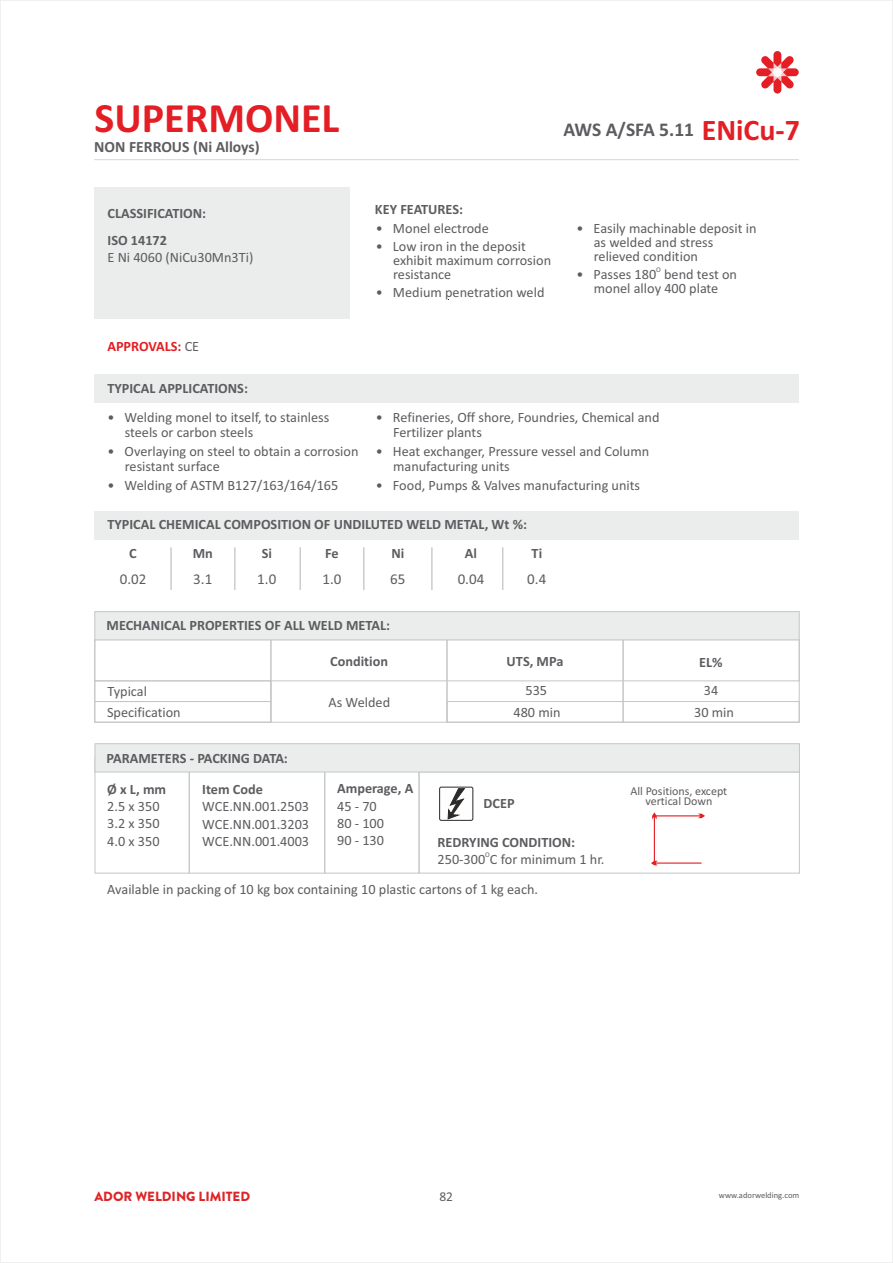
<style>
.page{position:relative;width:893px;height:1263px;background:#fff}
.page>*{position:absolute;margin:0;border:0;box-sizing:border-box;transform-origin:0 0}
.t1{font:700 42px "Calibri";color:#e31e24}
.t2{font:700 19.5px "Calibri";letter-spacing:-.005em;color:#5d5c60}
.t3{font:700 15.6px "Calibri";color:#5d5c60}
.t4{font:15px "Calibri";color:#5d5c60}
.t5{font:14.25px/17.4px "Calibri";color:#5d5c60}
.t6{font:700 14.25px "Calibri";color:#5d5c60}
.t7{font:700 14.25px "Calibri";color:#e31e24}
.t8{font:13.5px "Calibri";color:#5d5c60}
.t9{font:900 13.35px "Brandon Grotesque";color:#de2427}
.t10{font:12px/9.6px "Calibri";color:#5d5c60;text-align:center}
.t11{font:8.55px "Calibri";color:#5d5c60}
.t12{font:7.2px "Calibri";color:#5d5c60}
.s1{font-size:30px;color:#e31e24}
.s2{font-weight:400;color:#5d5c60}
</style>
<div class="page">
<div style="left:95px;top:756px;width:95px;height:117px;border:1px solid #c5c6c6"></div>
<div style="left:189px;top:756px;width:136px;height:117px;border:1px solid #c5c6c6"></div>
<div style="left:324px;top:756px;width:95px;height:117px;border:1px solid #c5c6c6"></div>
<div style="left:94px;top:187px;width:256px;height:132px;background:#ebecec"></div>
<div style="left:419px;top:771px;width:381px;height:102px;border:1px solid #c5c6c6"></div>
<svg style="left:94px;top:743px;width:706px;height:30px;background:#e8e9e9"></svg>
<div style="left:439px;top:787px;width:34px;height:34px;background:#fefefe;border:1px solid #2b2a29;border-radius:2px"></div>
<svg style="left:447px;top:788px;width:19px;height:32px"></svg>
<svg style="left:651px;top:812px;width:54px;height:53px"></svg>
<div style="left:94px;top:511px;width:705px;height:28px;background:#ebecec"></div>
<div style="left:94px;top:374px;width:705px;height:29px;background:#ebecec"></div>
<hr style="left:171px;top:547px;width:1px;height:43px;background:#b2b3b3">
<hr style="left:234px;top:547px;width:1px;height:43px;background:#b2b3b3">
<div style="left:94px;top:639px;width:706px;height:42px;border:1px solid #c5c6c6"></div>
<div style="left:94px;top:680px;width:177px;height:22px;border:1px solid #c5c6c6"></div>
<div style="left:94px;top:701px;width:177px;height:22px;border:1px solid #c5c6c6"></div>
<div style="left:94px;top:639px;width:177px;height:84px;border:1px solid #c5c6c6"></div>
<div style="left:270px;top:639px;width:177px;height:84px;border:1px solid #c5c6c6"></div>
<svg style="left:94px;top:611px;width:706px;height:30px;background:#e8e9e9"></svg>
<svg style="left:446px;top:701px;width:354px;height:22px"></svg>
<hr style="left:363px;top:547px;width:1px;height:43px;background:#b2b3b3">
<hr style="left:431px;top:547px;width:1px;height:43px;background:#b2b3b3">
<hr style="left:300px;top:547px;width:1px;height:43px;background:#b2b3b3">
<hr style="left:502px;top:547px;width:1px;height:43px;background:#b2b3b3">
<hr style="left:94px;top:159px;width:705px;height:1px;background:#d9dada">
<svg style="left:756px;top:51px;width:43px;height:43px"></svg>
<h1 class="t1" style="left:95px;top:100px;width:246px">SUPERMONEL</h1>
<p class="t3" style="left:94px;top:140px;width:167px">NON FERROUS (Ni Alloys)</p>
<h2 class="t2" style="left:564px;top:122px;width:238px">AWS A/SFA 5.11 <span class="s1">ENiCu-7</span></h2>
<p class="t6" style="left:108px;top:207px;width:100px">CLASSIFICATION:</p>
<p class="t6" style="left:108px;top:234px;width:61px">ISO 14172</p>
<p class="t5" style="left:108px;top:250px;width:147px">E Ni 4060 (NiCu30Mn3Ti)</p>
<p class="t7" style="left:107px;top:340px;width:93px">APPROVALS: <span class="s2">CE</span></p>
<p class="t6" style="left:107px;top:382px;width:142px">TYPICAL APPLICATIONS:</p>
<p class="t5" style="left:125px;top:411px;width:206px;line-height:15px;text-indent:-17px">• Welding monel to itself, to stainless steels or carbon steels</p>
<p class="t5" style="left:125px;top:445px;width:235px;line-height:15px;text-indent:-17px">• Overlaying on steel to obtain a corrosion resistant surface</p>
<p class="t5" style="left:108px;top:477px;width:232px">• Welding of ASTM B127/163/164/165</p>
<p class="t6" style="left:375px;top:203px;width:90px">KEY FEATURES:</p>
<p class="t5" style="left:376px;top:221px;width:114px">• Monel electrode</p>
<p class="t5" style="left:393px;top:240px;width:160px;line-height:14.2px;text-indent:-17px">• Low iron in the deposit exhibit maximum corrosion resistance</p>
<p class="t5" style="left:376px;top:285px;width:170px">• Medium penetration weld</p>
<p class="t5" style="left:594px;top:222px;width:164px;line-height:14.2px;text-indent:-17px">• Easily machinable deposit in as welded and stress relieved condition</p>
<p class="t12" style="left:656px;top:267px;width:6px">O</p>
<p class="t5" style="left:576px;top:268px;width:162px;line-height:14.2px;text-align:center">• Passes 180 bend test on monel alloy 400 plate</p>
<p class="t5" style="left:393px;top:411px;width:268px;line-height:15px;text-indent:-17px">• Refineries, Off shore, Foundries, Chemical and<br>Fertilizer plants</p>
<p class="t5" style="left:393px;top:445px;width:258px;line-height:15px;text-indent:-17px">• Heat exchanger, Pressure vessel and Column manufacturing units</p>
<p class="t5" style="left:376px;top:477px;width:266px">• Food, Pumps &amp; Valves manufacturing units</p>
<p class="t6" style="left:107px;top:518px;width:421px">TYPICAL CHEMICAL COMPOSITION OF UNDILUTED WELD METAL, Wt %:</p>
<p class="t6" style="left:129px;top:547px;width:9px">C</p>
<p class="t6" style="left:193px;top:547px;width:22px">Mn</p>
<p class="t4" style="left:120px;top:573px;width:28px">0.02</p>
<p class="t4" style="left:193px;top:573px;width:21px">3.1</p>
<p class="t6" style="left:262px;top:548px;width:12px">Si</p>
<p class="t4" style="left:257px;top:573px;width:21px">1.0</p>
<p class="t6" style="left:325px;top:547px;width:15px">Fe</p>
<p class="t6" style="left:391px;top:547px;width:14px">Ni</p>
<p class="t4" style="left:323px;top:573px;width:21px">1.0</p>
<p class="t4" style="left:390px;top:573px;width:17px">65</p>
<p class="t6" style="left:465px;top:547px;width:14px">Al</p>
<p class="t6" style="left:532px;top:547px;width:12px">Ti</p>
<p class="t4" style="left:458px;top:573px;width:28px">0.04</p>
<p class="t4" style="left:527px;top:573px;width:21px">0.4</p>
<p class="t6" style="left:107px;top:620px;width:285px">MECHANICAL PROPERTIES OF ALL WELD METAL:</p>
<p class="t6" style="left:330px;top:655px;width:59px">Condition</p>
<p class="t6" style="left:507px;top:655px;width:58px">UTS, MPa</p>
<p class="t6" style="left:699px;top:656px;width:25px">EL%</p>
<p class="t5" style="left:107px;top:681px;width:75px;line-height:21.5px">Typical<br>Specification</p>
<p class="t6" style="left:107px;top:752px;width:183px">PARAMETERS - PACKING DATA:</p>
<p class="t5" style="left:329px;top:694px;width:63px">As Welded</p>
<p class="t5" style="left:525px;top:683px;width:23px">535</p>
<p class="t5" style="left:704px;top:683px;width:16px">34</p>
<p class="t5" style="left:513px;top:704px;width:49px">480 min</p>
<p class="t5" style="left:694px;top:704px;width:41px">30 min</p>
<p class="t6" style="left:107px;top:783px;width:61px">Ø x L, mm</p>
<p class="t5" style="left:107px;top:799px;width:54px;text-align:justify">2.5 x 350<br>3.2 x 350<br>4.0 x 350</p>
<p class="t6" style="left:202px;top:783px;width:62px">Item Code</p>
<p class="t5" style="left:202px;top:799px;width:108px;text-align:justify">WCE.NN.001.2503<br>WCE.NN.001.3203<br>WCE.NN.001.4003</p>
<p class="t6" style="left:337px;top:782px;width:78px">Amperage, A</p>
<p class="t5" style="left:337px;top:798px;width:48px">45 - 70<br>80 - 100<br>90 - 130</p>
<p class="t5" style="left:107px;top:881px;width:432px">Available in packing of 10 kg box containing 10 plastic cartons of 1 kg each.</p>
<p class="t6" style="left:484px;top:797px;width:33px">DCEP</p>
<p class="t6" style="left:438px;top:836px;width:139px">REDRYING CONDITION:</p>
<p class="t12" style="left:485px;top:852px;width:6px">O</p>
<p class="t5" style="left:438px;top:852px;width:168px">250-300 C for minimum 1 hr.</p>
<p class="t10" style="left:630px;top:787px;width:98px">All Positions, except vertical Down</p>
<p class="t9" style="left:94px;top:1191px;width:157px">ADOR WELDING LIMITED</p>
<p class="t8" style="left:439px;top:1191px;width:15px">82</p>
<p class="t11" style="left:719px;top:1192px;width:82px">www.adorwelding.com</p>
</div>
